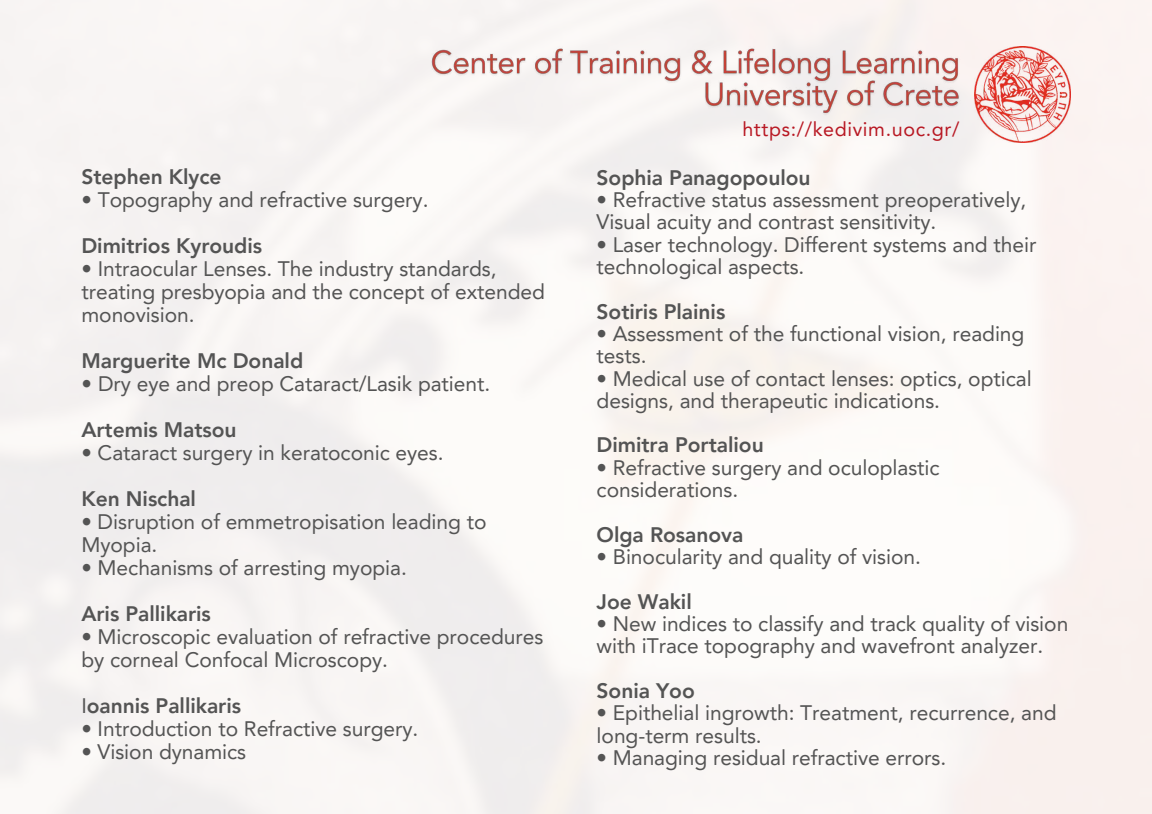
<style>
.page{position:relative;width:1152px;height:814px;background:#fff}
.page>*{position:absolute;margin:0;border:0;box-sizing:border-box;transform-origin:0 0}
.t1{font:21px/22.3px "Avenir LT Pro";letter-spacing:-.005em;color:#545454}
.t2{font:800 21px "Avenir LT Pro";letter-spacing:-.005em;color:#545454}
.t3{font:19.69px "Avenir LT Pro";letter-spacing:.03em;color:#b81823}
.s1{font-weight:800}
.s2{font-weight:400}
</style>
<div class="page">
<img style="left:0;top:0;width:1151px;height:814px">
<img style="left:973px;top:47px;width:97px;height:95px">
<img style="left:429px;top:46px;width:533px;height:71px">
<p class="t2" style="left:81px;top:168px;width:142px">Stephen Klyce</p>
<p class="t1" style="left:81px;top:191px;width:348px">• Topography and refractive surgery.</p>
<p class="t2" style="left:81px;top:237px;width:182px">Dimitrios Kyroudis</p>
<p class="t1" style="left:81px;top:259px;width:465px;line-height:22.9px">• Intraocular Lenses. The industry standards, treating presbyopia and the concept of extended monovision.</p>
<p class="t2" style="left:81px;top:352px;width:223px">Marguerite Mc Donald</p>
<p class="t1" style="left:81px;top:363px;width:410px;line-height:45.9px"><span class="s1">•</span> Dry eye and preop Cataract/Lasik patient.<br><span class="s1">Artemis Matsou</span></p>
<p class="t1" style="left:81px;top:443px;width:363px">• Cataract surgery in keratoconic eyes.</p>
<p class="t2" style="left:81px;top:490px;width:116px">Ken Nischal</p>
<p class="t1" style="left:81px;top:512px;width:406px;line-height:22.9px">• Disruption of emmetropisation leading to<br>Myopia.</p>
<p class="t1" style="left:81px;top:558px;width:327px">• Mechanisms of arresting myopia.</p>
<p class="t2" style="left:81px;top:605px;width:131px">Aris Pallikaris</p>
<p class="t1" style="left:81px;top:627px;width:463px;line-height:22.9px">• Microscopic evaluation of refractive procedures by corneal Confocal Microscopy.</p>
<p class="t2" style="left:81px;top:697px;width:161px"><span class="s2">I</span>oannis Pallikaris</p>
<p class="t1" style="left:81px;top:719px;width:338px">• Introduction to Refractive surgery.</p>
<p class="t1" style="left:81px;top:742px;width:166px">• Vision dynamics</p>
<p class="t3" style="left:742px;top:121px;width:218px">https://kedivim.uoc.gr/</p>
<p class="t2" style="left:596px;top:169px;width:215px">Sophia Panagopoulou</p>
<p class="t1" style="left:596px;top:190px;width:431px">• Refractive status assessment preoperatively,<br>Visual acuity and contrast sensitivity.</p>
<p class="t1" style="left:596px;top:235px;width:441px">• Laser technology. Different systems and their technological aspects.</p>
<p class="t2" style="left:596px;top:303px;width:130px">Sotiris Plainis</p>
<p class="t1" style="left:596px;top:324px;width:429px">• Assessment of the functional vision, reading tests.</p>
<p class="t1" style="left:596px;top:369px;width:436px">• Medical use of contact lenses: optics, optical designs, and therapeutic indications.</p>
<p class="t2" style="left:596px;top:436px;width:168px">Dimitra Portaliou</p>
<p class="t1" style="left:596px;top:458px;width:344px">• Refractive surgery and oculoplastic considerations.</p>
<p class="t2" style="left:596px;top:526px;width:148px">Olga Rosanova</p>
<p class="t1" style="left:596px;top:547px;width:326px">• Binocularity and quality of vision.</p>
<p class="t2" style="left:596px;top:593px;width:97px">Joe Wakil</p>
<p class="t1" style="left:596px;top:614px;width:473px">• New indices to classify and track quality of vision with iTrace topography and wavefront analyzer.</p>
<p class="t2" style="left:596px;top:682px;width:100px">Sonia Yoo</p>
<p class="t1" style="left:596px;top:704px;width:461px">• Epithelial ingrowth: Treatment, recurrence, and long-term results.</p>
<p class="t1" style="left:596px;top:748px;width:351px">• Managing residual refractive errors.</p>
</div>
